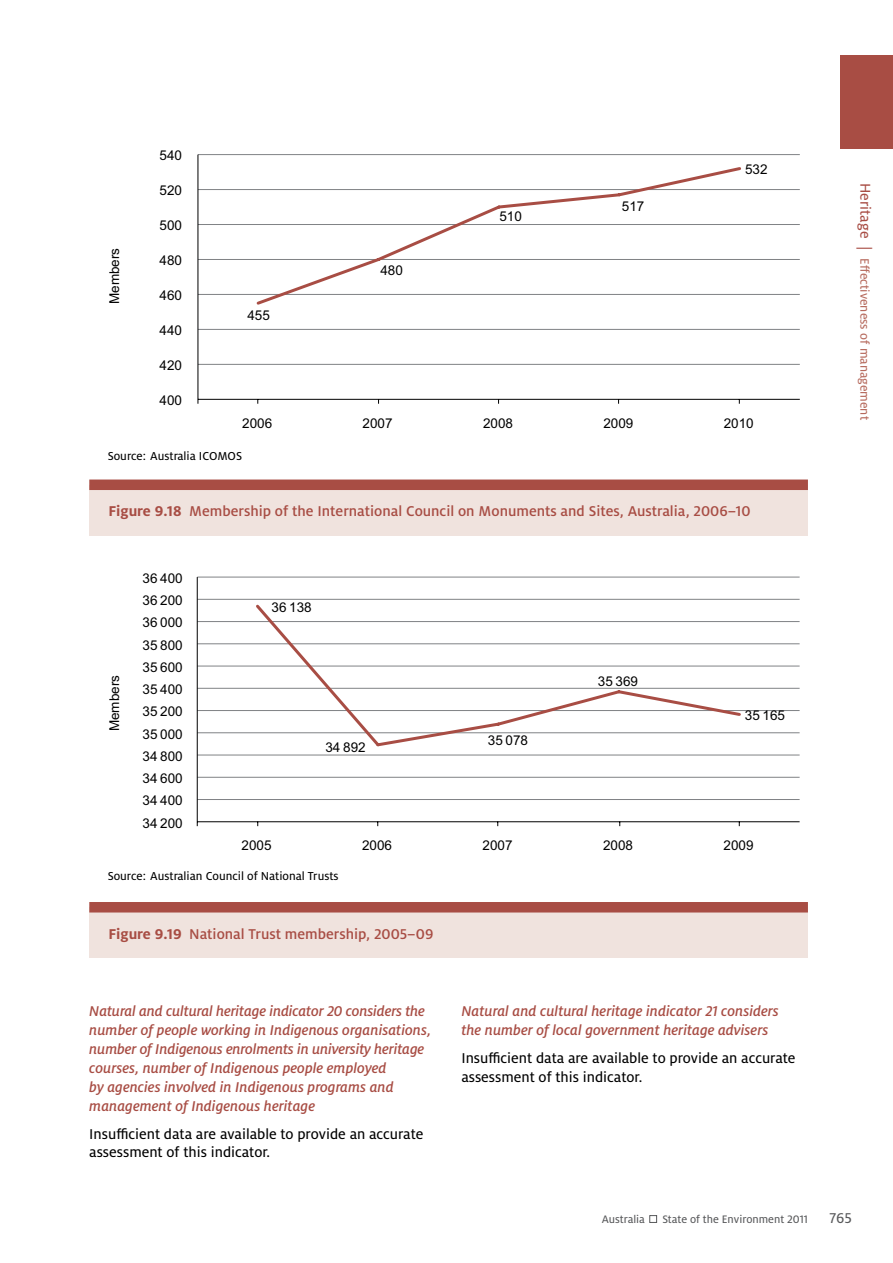
<style>
.page{position:relative;width:893px;height:1263px;background:#fff}
.page>*{position:absolute;margin:0;border:0;box-sizing:border-box;transform-origin:0 0}
.t1{font:italic 500 15.75px/18.9px "Milo OT";color:#a84d44}
.t2{font:15.75px/18.9px "Milo OT Text";color:#000}
.t3{font:500 15.75px "Milo OT";color:#a84d44}
.t4{font:15.75px "Milo OT Text";color:#58595b}
.t5{font:13.5px "Arial";color:#000}
.t6{font:13.5px "Milo OT Text";color:#b66a5d}
.t7{font:13.5px "Arial";color:#010101}
.t8{font:12.75px "Milo OT Text";color:#000}
.t9{font:12px "Milo OT Text";color:#58595b}
.s1{font-weight:700}
.s2{font-size:15.75px;color:#a84d44}
</style>
<div class="page">
<div style="left:840px;top:55px;width:53px;height:94px;background:#a84d44"></div>
<div style="left:649px;top:1215px;width:8px;height:8px;border:1px solid #58595b"></div>
<div style="left:89px;top:485px;width:719px;height:50px;background:#f0e3de"></div>
<div style="left:89px;top:479px;width:719px;height:11px;background:#a84d44"></div>
<hr style="left:198px;top:364px;width:602px;height:1px;background:#808285">
<hr style="left:198px;top:329px;width:602px;height:1px;background:#808285">
<hr style="left:198px;top:294px;width:602px;height:1px;background:#808285">
<hr style="left:198px;top:259px;width:602px;height:1px;background:#808285">
<hr style="left:198px;top:224px;width:602px;height:1px;background:#808285">
<hr style="left:198px;top:189px;width:602px;height:1px;background:#808285">
<hr style="left:198px;top:154px;width:602px;height:1px;background:#808285">
<hr style="left:198px;top:155px;width:1px;height:244px;background:#000">
<hr style="left:198px;top:399px;width:602px;height:1px;background:#000">
<svg style="left:256px;top:167px;width:485px;height:138px"></svg>
<div style="left:89px;top:907px;width:719px;height:51px;background:#f0e3de"></div>
<div style="left:89px;top:902px;width:719px;height:10px;background:#a84d44"></div>
<hr style="left:197px;top:799px;width:603px;height:1px;background:#808285">
<hr style="left:197px;top:777px;width:603px;height:1px;background:#808285">
<hr style="left:197px;top:755px;width:603px;height:1px;background:#808285">
<hr style="left:197px;top:732px;width:603px;height:1px;background:#808285">
<hr style="left:197px;top:710px;width:603px;height:1px;background:#808285">
<hr style="left:197px;top:688px;width:603px;height:1px;background:#808285">
<hr style="left:197px;top:666px;width:603px;height:1px;background:#808285">
<hr style="left:197px;top:643px;width:603px;height:1px;background:#808285">
<hr style="left:197px;top:621px;width:603px;height:1px;background:#808285">
<hr style="left:197px;top:599px;width:603px;height:1px;background:#808285">
<hr style="left:197px;top:577px;width:603px;height:1px;background:#808285">
<hr style="left:197px;top:577px;width:1px;height:245px;background:#000">
<hr style="left:197px;top:821px;width:603px;height:1px;background:#000">
<svg style="left:253px;top:604px;width:490px;height:143px"></svg>
<p class="t5" style="left:106px;top:304px;width:58px;rotate:-90deg">Members</p>
<p class="t5" style="left:159px;top:147px;width:24px">540</p>
<p class="t5" style="left:159px;top:182px;width:24px">520</p>
<p class="t5" style="left:159px;top:217px;width:24px">500</p>
<p class="t5" style="left:159px;top:252px;width:24px">480</p>
<p class="t5" style="left:159px;top:287px;width:24px">460</p>
<p class="t5" style="left:159px;top:322px;width:24px">440</p>
<p class="t5" style="left:159px;top:357px;width:24px">420</p>
<p class="t5" style="left:159px;top:392px;width:24px">400</p>
<p class="t5" style="left:247px;top:306px;width:24px">455</p>
<p class="t5" style="left:380px;top:262px;width:24px">480</p>
<p class="t5" style="left:499px;top:208px;width:24px">510</p>
<p class="t5" style="left:622px;top:198px;width:24px">517</p>
<p class="t7" style="left:745px;top:161px;width:24px">532</p>
<p class="t5" style="left:242px;top:415px;width:32px">2006</p>
<p class="t5" style="left:363px;top:415px;width:32px">2007</p>
<p class="t5" style="left:483px;top:415px;width:32px">2008</p>
<p class="t5" style="left:603px;top:415px;width:32px">2009</p>
<p class="t5" style="left:724px;top:415px;width:32px">2010</p>
<p class="t8" style="left:108px;top:449px;width:136px">Source: Australia ICOMOS</p>
<p class="t3" style="left:108px;top:503px;width:644px"><span class="s1">Figure 9.18</span> Membership of the International Council on Monuments and Sites, Australia, 2006–10</p>
<p class="t5" style="left:106px;top:731px;width:58px;rotate:-90deg">Members</p>
<p class="t5" style="left:143px;top:569px;width:42px">36 400</p>
<p class="t5" style="left:143px;top:592px;width:42px">36 200</p>
<p class="t5" style="left:143px;top:614px;width:42px">36 000</p>
<p class="t5" style="left:143px;top:636px;width:42px">35 800</p>
<p class="t5" style="left:143px;top:658px;width:42px">35 600</p>
<p class="t5" style="left:143px;top:681px;width:42px">35 400</p>
<p class="t5" style="left:143px;top:703px;width:42px">35 200</p>
<p class="t5" style="left:143px;top:725px;width:42px">35 000</p>
<p class="t5" style="left:143px;top:747px;width:42px">34 800</p>
<p class="t5" style="left:143px;top:770px;width:42px">34 600</p>
<p class="t5" style="left:143px;top:792px;width:42px">34 400</p>
<p class="t5" style="left:143px;top:814px;width:42px">34 200</p>
<p class="t5" style="left:271px;top:598px;width:42px">36 138</p>
<p class="t5" style="left:325px;top:738px;width:42px">34 892</p>
<p class="t5" style="left:488px;top:731px;width:42px">35 078</p>
<p class="t5" style="left:598px;top:672px;width:42px">35 369</p>
<p class="t5" style="left:745px;top:707px;width:42px">35 165</p>
<p class="t5" style="left:242px;top:837px;width:32px">2005</p>
<p class="t5" style="left:362px;top:837px;width:32px">2006</p>
<p class="t5" style="left:483px;top:837px;width:32px">2007</p>
<p class="t5" style="left:603px;top:837px;width:32px">2008</p>
<p class="t5" style="left:723px;top:837px;width:32px">2009</p>
<p class="t8" style="left:108px;top:869px;width:232px">Source: Australian Council of National Trusts</p>
<p class="t3" style="left:108px;top:925px;width:326px"><span class="s1">Figure 9.19</span> National Trust membership, 2005–09</p>
<p class="t1" style="left:89px;top:1002px;width:343px">Natural and cultural heritage indicator 20 considers the number of people working in Indigenous organisations, number of Indigenous enrolments in university heritage courses, number of Indigenous people employed<br>by agencies involved in Indigenous programs and management of Indigenous heritage</p>
<p class="t2" style="left:89px;top:1124px;width:336px">Insufficient data are available to provide an accurate assessment of this indicator.</p>
<p class="t1" style="left:461px;top:1002px;width:319px">Natural and cultural heritage indicator 21 considers the number of local government heritage advisers</p>
<p class="t2" style="left:461px;top:1048px;width:336px">Insufficient data are available to provide an accurate assessment of this indicator.</p>
<p class="t6" style="left:872px;top:183px;width:238px;rotate:90deg"><span class="s2">Heritage |</span> Effectiveness of management</p>
<p class="t9" style="left:602px;top:1212px;width:44px">Australia</p>
<p class="t9" style="left:662px;top:1212px;width:147px">State of the Environment 2011</p>
<p class="t4" style="left:829px;top:1209px;width:24px">765</p>
</div>
